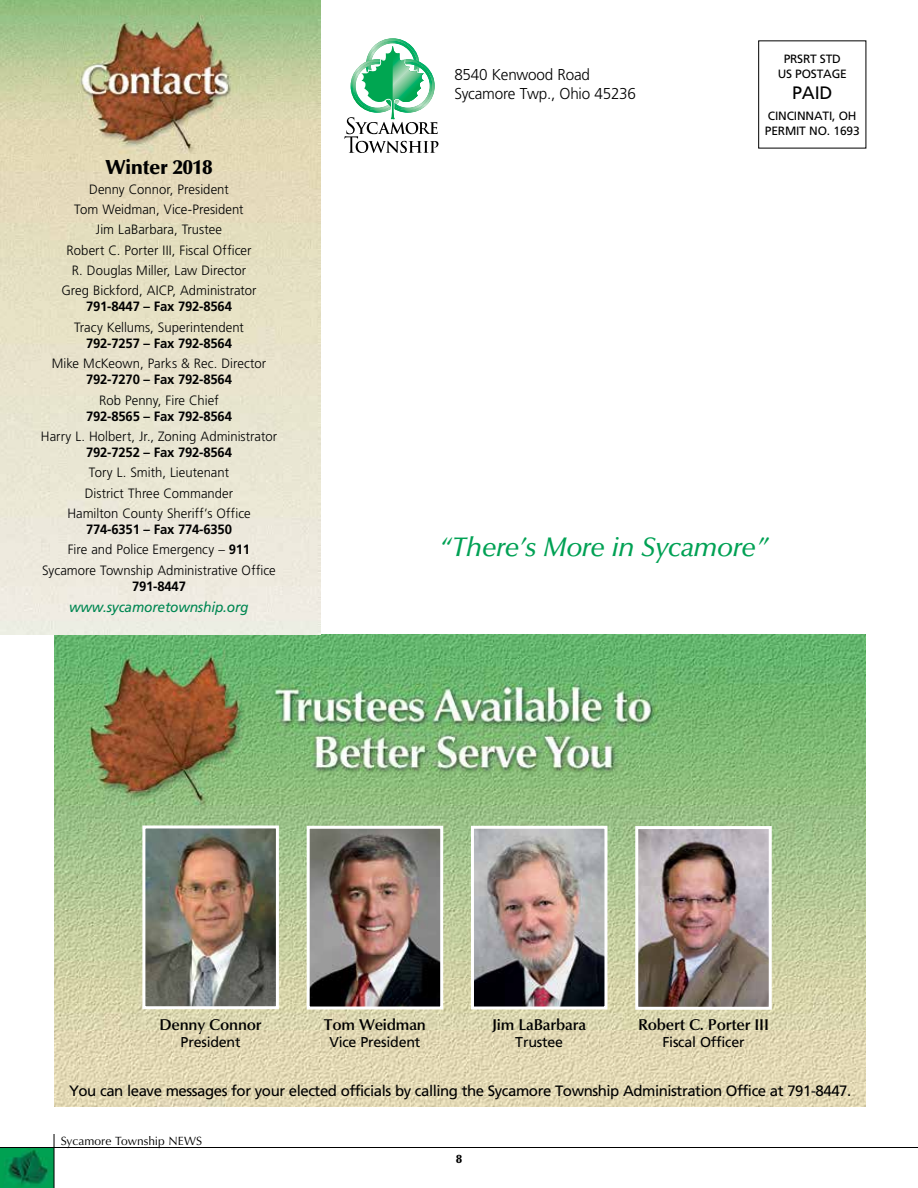
<style>
.page{position:relative;width:918px;height:1188px;background:#fff}
.page>*{position:absolute;margin:0;border:0;box-sizing:border-box;transform-origin:0 0}
.t1{font:italic 500 27px "Optima";letter-spacing:-.025em;color:#00a154}
.t2{font:900 20.25px "Optima";letter-spacing:-.015em;color:#000}
.t3{font:18px "Frutiger";color:#000}
.t4{font:600 15.75px "Optima";letter-spacing:-.015em;color:#000}
.t5{font:300 15.75px/18.9px "Frutiger";letter-spacing:-.015em;color:#000}
.t6{font:15px "Frutiger";letter-spacing:-.03em;color:#000}
.t7{font:14.25px "Frutiger";letter-spacing:-.015em;color:#000}
.t8{font:italic 14.25px "Frutiger";letter-spacing:-.015em;color:#008752}
.t9{font:300 13.5px/20.2px "Frutiger";color:#000;text-align:center}
.t10{font:700 13.5px "Frutiger";letter-spacing:-.015em;color:#000}
.t11{font:12px/15px "Frutiger";letter-spacing:-.015em;color:#000;text-align:center}
.t12{font:12px "Optima";color:#000}
.t13{font:900 12px "Optima";color:#000}
.s1{font-weight:700}
</style>
<div class="page">
<img style="left:54px;top:634px;width:812px;height:473px">
<img style="left:0;top:1148px;width:54px;height:40px">
<hr style="left:54px;top:1134px;width:1px;height:54px;background:#000">
<hr style="left:0;top:1147px;width:918px;height:1px;background:#000">
<svg style="left:344px;top:38px;width:94px;height:115px"></svg>
<img style="left:0;top:0;width:320px;height:634px">
<img style="left:639px;top:830px;width:129px;height:176px">
<div style="left:635px;top:826px;width:137px;height:184px;border:3px solid #fff"></div>
<img style="left:146px;top:829px;width:129px;height:176px">
<div style="left:142px;top:825px;width:137px;height:184px;border:3px solid #fff"></div>
<img style="left:311px;top:830px;width:128px;height:176px">
<div style="left:307px;top:826px;width:136px;height:184px;border:3px solid #fff"></div>
<img style="left:475px;top:830px;width:128px;height:176px">
<div style="left:471px;top:826px;width:136px;height:184px;border:3px solid #fff"></div>
<h2 class="t2" style="left:105px;top:155px;width:109px">Winter 2018</h2>
<p class="t9" style="left:61px;top:179px;width:197px">Denny Connor, President<br>Tom Weidman, Vice-President<br>Jim LaBarbara, Trustee<br>Robert C. Porter III, Fiscal Officer<br>R. Douglas Miller, Law Director<br>Greg Bickford, AICP, Administrator</p>
<p class="t10" style="left:86px;top:299px;width:148px">791-8447 – Fax 792-8564</p>
<p class="t9" style="left:74px;top:317px;width:171px">Tracy Kellums, Superintendent</p>
<p class="t10" style="left:86px;top:335px;width:148px">792-7257 – Fax 792-8564</p>
<p class="t9" style="left:52px;top:353px;width:216px">Mike McKeown, Parks &amp; Rec. Director</p>
<p class="t10" style="left:86px;top:372px;width:148px">792-7270 – Fax 792-8564</p>
<p class="t9" style="left:99px;top:390px;width:121px">Rob Penny, Fire Chief</p>
<p class="t10" style="left:86px;top:408px;width:148px">792-8565 – Fax 792-8564</p>
<p class="t9" style="left:41px;top:426px;width:238px">Harry L. Holbert, Jr., Zoning Administrator</p>
<p class="t10" style="left:86px;top:445px;width:148px">792-7252 – Fax 792-8564</p>
<p class="t9" style="left:67px;top:463px;width:185px">Tory L. Smith, Lieutenant<br>District Three Commander<br>Hamilton County Sheriff’s Office</p>
<p class="t9" style="left:42px;top:519px;width:235px"><span class="s1">774-6351 – Fax 774-6350<br></span>Fire and Police Emergency – <span class="s1">911<br></span>Sycamore Township Administrative Office</p>
<p class="t10" style="left:132px;top:578px;width:55px">791-8447</p>
<p class="t8" style="left:69px;top:599px;width:181px">www.sycamoretownship.org</p>
<p class="t5" style="left:454px;top:65px;width:183px">8540 Kenwood Road<br>Sycamore Twp., Ohio 45236</p>
<p class="t11" style="left:778px;top:51px;width:71px">PRSRT STD<br>US POSTAGE</p>
<h3 class="t3" style="left:792px;top:82px;width:42px">PAID</h3>
<p class="t11" style="left:765px;top:108px;width:96px;text-align:left">CINCINNATI, OH<br>PERMIT NO. 1693</p>
<h1 class="t1" style="left:439px;top:532px;width:332px">“There’s More in Sycamore”</h1>
<p class="t4" style="left:160px;top:1016px;width:104px">Denny Connor</p>
<p class="t7" style="left:181px;top:1034px;width:62px">President</p>
<p class="t4" style="left:324px;top:1016px;width:104px">Tom Weidman</p>
<p class="t7" style="left:329px;top:1033px;width:93px">Vice President</p>
<p class="t4" style="left:492px;top:1016px;width:96px">Jim LaBarbara</p>
<p class="t7" style="left:515px;top:1034px;width:49px">Trustee</p>
<p class="t4" style="left:638px;top:1016px;width:132px">Robert C. Porter III</p>
<p class="t7" style="left:662px;top:1033px;width:84px">Fiscal Officer</p>
<p class="t6" style="left:69px;top:1082px;width:784px">You can leave messages for your elected officials by calling the Sycamore Township Administration Office at 791-8447.</p>
<p class="t12" style="left:61px;top:1134px;width:143px">Sycamore Township NEWS</p>
<p class="t13" style="left:456px;top:1152px;width:7px">8</p>
</div>
